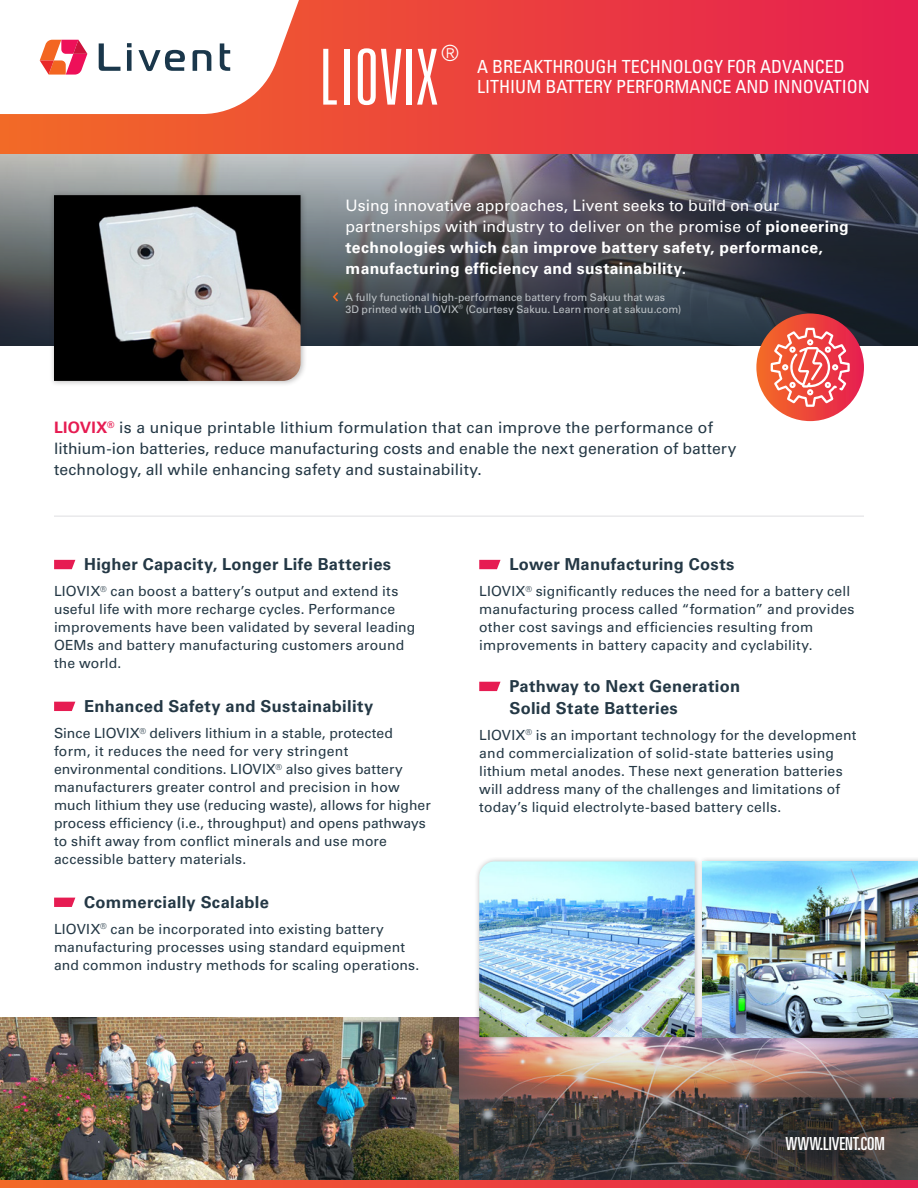
<style>
.page{position:relative;width:918px;height:1188px;background:#fff}
.page>*{position:absolute;margin:0;border:0;box-sizing:border-box;transform-origin:0 0}
.t1{font:300 ultra-condensed 77.25px "Univers LT Std";letter-spacing:.01em;color:#fff}
.t2{font:300 ultra-condensed 22.5px "Univers LT Std";color:#fff}
.t3{font:condensed 18px/19.5px "Univers LT Std";color:#fff}
.t4{font:ultra-condensed 18px "Univers LT Std";color:#fff}
.t5{font:700 16.5px/21.6px "Univers LT Std";letter-spacing:.02em;color:#243845}
.t6{font:15.75px/21px "Univers LT Std";letter-spacing:.005em;color:#243845}
.t7{font:700 15.75px/21px "Univers LT Std";letter-spacing:.02em;color:#fff}
.t8{font:13.95px/18px "Univers LT Std";letter-spacing:.01em;color:#243845}
.t9{font:10.5px/12px "Univers LT Std";letter-spacing:.005em;color:#bec3c7}
.s1{font-weight:400}
.s2{font-weight:700;color:#e61c52}
</style>
<div class="page">
<img style="left:0;top:1017px;width:474px;height:163px">
<img style="left:459px;top:1037px;width:459px;height:143px">
<svg style="left:0;top:153px;width:918px;height:193px;background:#52555f"></svg>
<div style="left:49px;top:190px;width:258px;height:197px;background:#231f20;opacity:.3"></div>
<img style="left:54px;top:195px;width:247px;height:186px">
<div style="left:0;top:0;width:918px;height:153px;background:linear-gradient(to right,#f26a27,#e61e51)"></div>
<svg style="left:0;top:0;width:309px;height:114px"></svg>
<hr style="left:54px;top:515px;width:810px;height:2px;background:#e8e8eb">
<svg style="left:54px;top:560px;width:21px;height:9px"></svg>
<svg style="left:54px;top:702px;width:21px;height:9px"></svg>
<svg style="left:54px;top:898px;width:21px;height:9px"></svg>
<svg style="left:479px;top:560px;width:22px;height:9px"></svg>
<svg style="left:479px;top:682px;width:22px;height:9px"></svg>
<svg style="left:756px;top:314px;width:108px;height:107px;background:#ec483d"></svg>
<svg style="left:771px;top:328px;width:79px;height:79px"></svg>
<img style="left:742px;top:1053px;width:176px;height:127px">
<div style="left:474px;top:857px;width:227px;height:187px;background:#231f20;opacity:.3"></div>
<img style="left:479px;top:861px;width:216px;height:176px">
<div style="left:698px;top:857px;width:220px;height:187px;background:#231f20;opacity:.3"></div>
<img style="left:703px;top:861px;width:215px;height:176px">
<svg style="left:0;top:1180px;width:918px;height:8px;background:#eb433b"></svg>
<svg style="left:332px;top:290px;width:8px;height:13px"></svg>
<p class="t1" style="left:319px;top:37px;width:120px">LIOVIX</p>
<p class="t2" style="left:441px;top:42px;width:19px">®</p>
<p class="t3" style="left:477px;top:57px;width:394px">A BREAKTHROUGH TECHNOLOGY FOR ADVANCED<br>LITHIUM BATTERY PERFORMANCE AND INNOVATION</p>
<p class="t7" style="left:346px;top:195px;width:505px"><span class="s1">Using innovative approaches, Livent seeks to build on our partnerships with industry to deliver on the promise of</span> pioneering technologies which can improve battery safety, performance, manufacturing efficiency and sustainability.</p>
<p class="t9" style="left:346px;top:291px;width:337px">A fully functional high-performance battery from Sakuu that was<br>3D printed with LIOVIX<sup>®</sup> (Courtesy Sakuu. Learn more at sakuu.com)</p>
<p class="t6" style="left:54px;top:417px;width:684px"><span class="s2">LIOVIX</span><sup>®</sup> is a unique printable lithium formulation that can improve the performance of lithium-ion batteries, reduce manufacturing costs and enable the next generation of battery technology, all while enhancing safety and sustainability.</p>
<p class="t5" style="left:84px;top:554px;width:308px">Higher Capacity, Longer Life Batteries</p>
<p class="t8" style="left:54px;top:582px;width:363px">LIOVIX<sup>®</sup> can boost a battery’s output and extend its useful life with more recharge cycles. Performance improvements have been validated by several leading OEMs and battery manufacturing customers around the world.</p>
<p class="t5" style="left:84px;top:696px;width:290px">Enhanced Safety and Sustainability</p>
<p class="t8" style="left:54px;top:724px;width:378px">Since LIOVIX<sup>®</sup> delivers lithium in a stable, protected form, it reduces the need for very stringent environmental conditions. LIOVIX<sup>®</sup> also gives battery manufacturers greater control and precision in how much lithium they use (reducing waste), allows for higher process efficiency (i.e., throughput) and opens pathways to shift away from conflict minerals and use more accessible battery materials.</p>
<p class="t5" style="left:84px;top:892px;width:186px">Commercially Scalable</p>
<p class="t8" style="left:54px;top:920px;width:367px">LIOVIX<sup>®</sup> can be incorporated into existing battery manufacturing processes using standard equipment and common industry methods for scaling operations.</p>
<p class="t5" style="left:509px;top:554px;width:227px">Lower Manufacturing Costs</p>
<p class="t8" style="left:479px;top:582px;width:377px">LIOVIX<sup>®</sup> significantly reduces the need for a battery cell manufacturing process called “formation” and provides other cost savings and efficiencies resulting from improvements in battery capacity and cyclability.</p>
<p class="t5" style="left:509px;top:676px;width:232px">Pathway to Next Generation<br>Solid State Batteries</p>
<p class="t8" style="left:479px;top:726px;width:379px">LIOVIX<sup>®</sup> is an important technology for the development and commercialization of solid-state batteries using lithium metal anodes. These next generation batteries will address many of the challenges and limitations of today’s liquid electrolyte-based battery cells.</p>
<p class="t4" style="left:786px;top:1134px;width:101px">WWW.LIVENT.COM</p>
</div>
